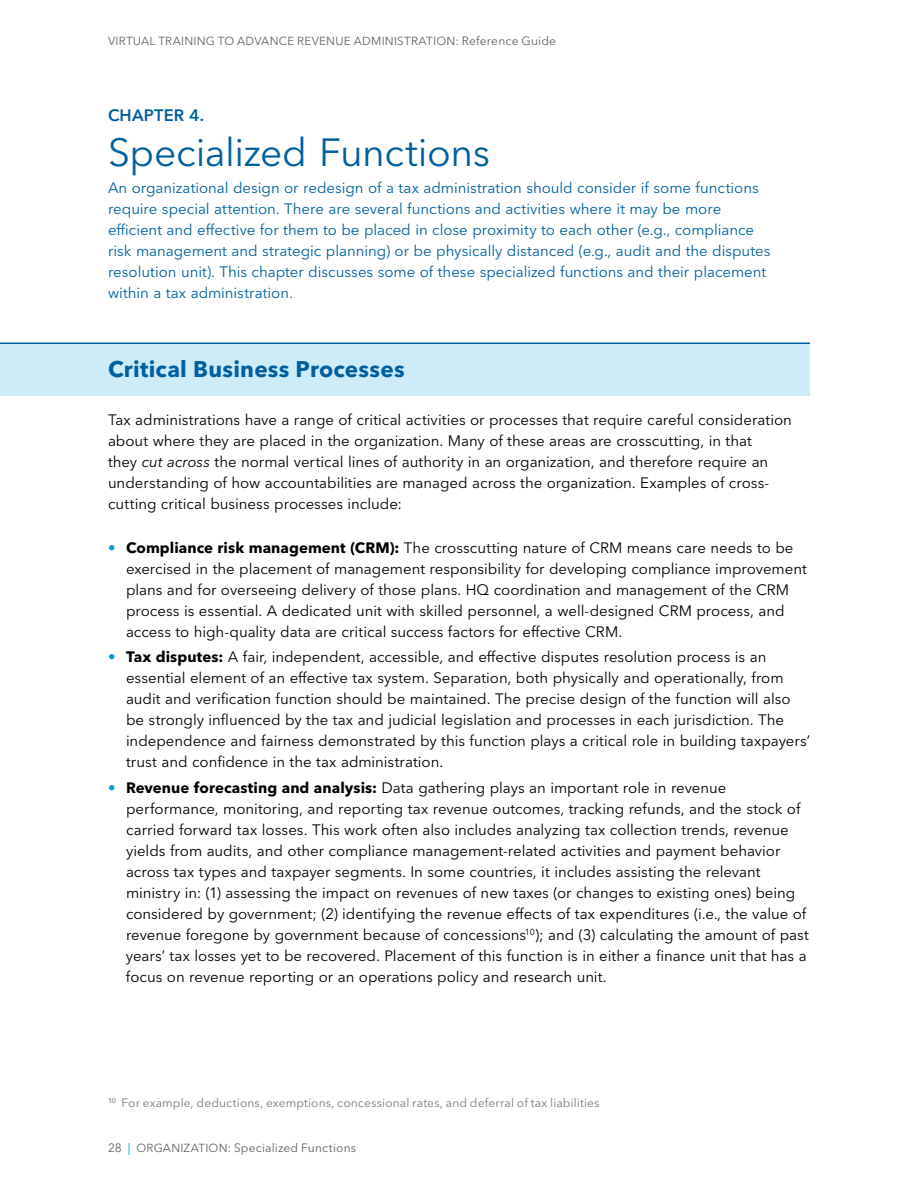
<style>
.page{position:relative;width:918px;height:1188px;background:#fff}
.page>*{position:absolute;margin:0;border:0;box-sizing:border-box;transform-origin:0 0}
.t1{font:39px "Avenir Next World";letter-spacing:-.01em;color:#005f9e}
.t2{font:700 22.5px "Avenir Next World";letter-spacing:.01em;color:#005f9e}
.t3{font:600 16.5px "Avenir Next World";letter-spacing:.01em;color:#005f9e}
.t4{font:15px/21px "Avenir Next World";color:#000}
.t5{font:15px/21px "Avenir Next World";color:#005f9e}
.t6{font:12px "Avenir Next World";letter-spacing:.01em;color:#777c80}
.t7{font:12px "Avenir Next World";letter-spacing:.015em;color:#5e6367}
.t8{font:11.7px "Avenir Next World";letter-spacing:.02em;color:#5e6367}
.s1{font-size:12px}
.s2{font-style:italic}
.s3{color:#009ada}
.s4{font-weight:700}
.s5{font-size:11.7px}
</style>
<div class="page">
<div style="left:0;top:343px;width:810px;height:53px;background:#cdecf8"></div>
<hr style="left:0;top:343px;width:810px;height:1px;background:#005f9e">
<p class="t8" style="left:108px;top:32px;width:450px">VIRTUAL TRAINING TO ADVANCE REVENUE ADMINISTRATION: <span class="s1">Reference Guide</span></p>
<p class="t3" style="left:108px;top:105px;width:97px">CHAPTER 4.</p>
<h1 class="t1" style="left:108px;top:121px;width:384px">Specialized Functions</h1>
<p class="t5" style="left:108px;top:177px;width:664px">An organizational design or redesign of a tax administration should consider if some functions require special attention. There are several functions and activities where it may be more efficient and effective for them to be placed in close proximity to each other (e.g., compliance risk management and strategic planning) or be physically distanced (e.g., audit and the disputes resolution unit). This chapter discusses some of these specialized functions and their placement within a tax administration.</p>
<h2 class="t2" style="left:108px;top:356px;width:298px">Critical Business Processes</h2>
<p class="t4" style="left:108px;top:409px;width:685px">Tax administrations have a range of critical activities or processes that require careful consideration about where they are placed in the organization. Many of these areas are crosscutting, in that<br>they <span class="s2">cut across</span> the normal vertical lines of authority in an organization, and therefore require an understanding of how accountabilities are managed across the organization. Examples of cross&shy;cutting critical business processes include:</p>
<p class="t4" style="left:126px;top:537px;width:682px;text-indent:-18px"><span class="s3">•</span> <span class="s4">Compliance risk management (CRM):</span> The crosscutting nature of CRM means care needs to be exercised in the placement of management responsibility for developing compliance improvement plans and for overseeing delivery of those plans. HQ coordination and management of the CRM process is essential. A dedicated unit with skilled personnel, a well-designed CRM process, and access to high-quality data are critical success factors for effective CRM.</p>
<p class="t4" style="left:126px;top:646px;width:686px;text-indent:-18px"><span class="s3">•</span> <span class="s4">Tax disputes:</span> A fair, independent, accessible, and effective disputes resolution process is an essential element of an effective tax system. Separation, both physically and operationally, from audit and verification function should be maintained. The precise design of the function will also be strongly influenced by the tax and judicial legislation and processes in each jurisdiction. The independence and fairness demonstrated by this function plays a critical role in building taxpayers’ trust and confidence in the tax administration.</p>
<p class="t4" style="left:126px;top:777px;width:685px;text-indent:-18px"><span class="s3">•</span> <span class="s4">Revenue forecasting and analysis:</span> Data gathering plays an important role in revenue performance, monitoring, and reporting tax revenue outcomes, tracking refunds, and the stock of carried forward tax losses. This work often also includes analyzing tax collection trends, revenue yields from audits, and other compliance management-related activities and payment behavior across tax types and taxpayer segments. In some countries, it includes assisting the relevant ministry in: (1) assessing the impact on revenues of new taxes (or changes to existing ones) being considered by government; (2) identifying the revenue effects of tax expenditures (i.e., the value of revenue foregone by government because of concessions<sup>10</sup>); and (3) calculating the amount of past years’ tax losses yet to be recovered. Placement of this function is in either a finance unit that has a focus on revenue reporting or an operations policy and research unit.</p>
<p class="t6" style="left:108px;top:1093px;width:493px"><sup>10</sup> For example, deductions, exemptions, concessional rates, and deferral of tax liabilities</p>
<p class="t7" style="left:108px;top:1138px;width:250px">28 <span class="s3">|</span> <span class="s5">ORGANIZATION:</span> Specialized Functions</p>
</div>
